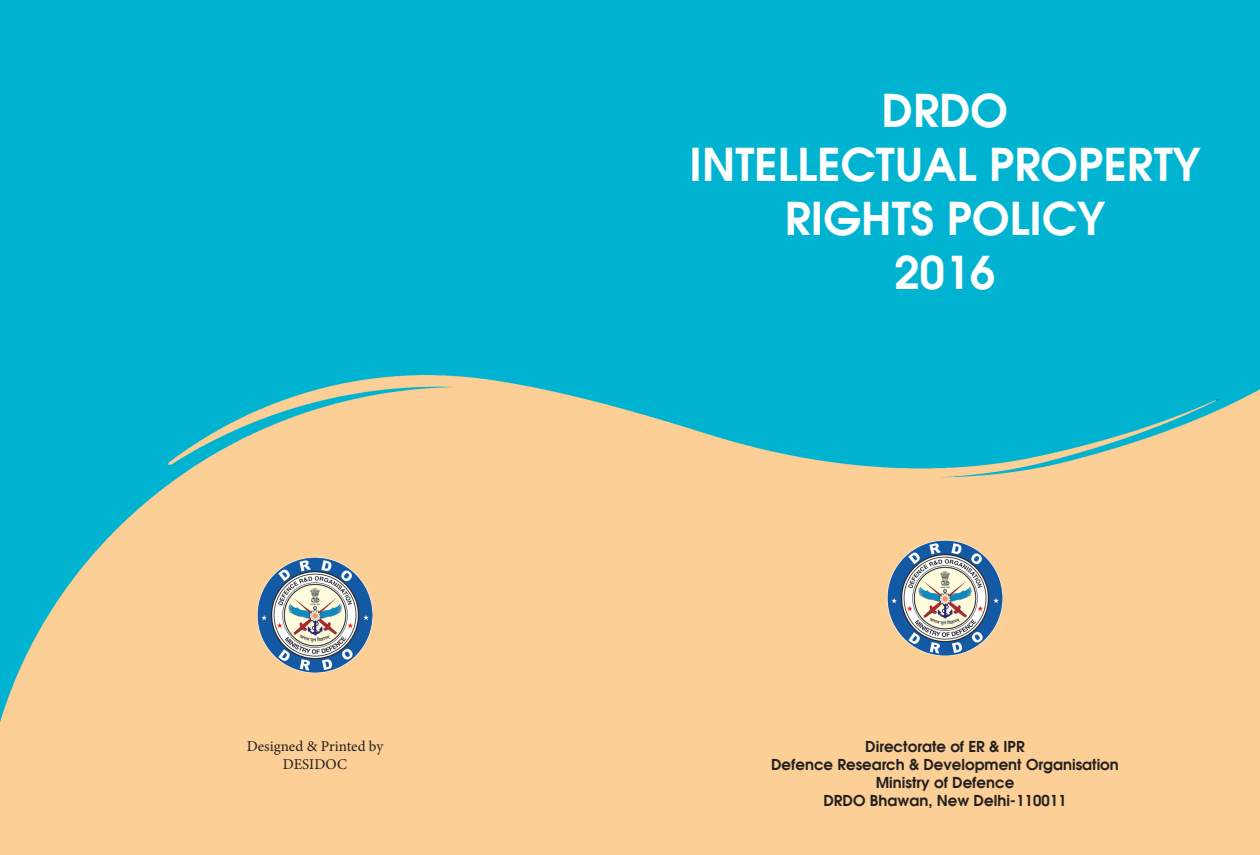
<style>
.page{position:relative;width:1260px;height:855px;background:#fff}
.page>*{position:absolute;margin:0;border:0;box-sizing:border-box;transform-origin:0 0}
.t1{font:600 45px/54px "Avant Garde";color:#fff;text-align:center}
.t2{font:600 15px "Avant Garde";color:#231f20}
.t3{font:15px/18px "Minion Pro";color:#231f20;text-align:center}
</style>
<div class="page">
<img style="left:0;top:0;width:1260px;height:855px">
<img style="left:887px;top:541px;width:116px;height:115px">
<img style="left:257px;top:557px;width:116px;height:115px">
<p class="t3" style="left:247px;top:737px;width:138px">Designed &amp; Printed by<br>DESIDOC</p>
<p class="t1" style="left:882px;top:83px;width:128px">DRDO</p>
<p class="t1" style="left:689px;top:137px;width:513px">INTELLECTUAL PROPERTY<br>RIGHTS POLICY</p>
<p class="t1" style="left:895px;top:245px;width:102px">2016</p>
<p class="t2" style="left:865px;top:736px;width:161px">Directorate of ER &amp; IPR</p>
<p class="t2" style="left:771px;top:754px;width:349px">Defence Research &amp; Development Organisation</p>
<p class="t2" style="left:876px;top:772px;width:140px">Ministry of Defence</p>
<p class="t2" style="left:823px;top:790px;width:245px">DRDO Bhawan, New Delhi-110011</p>
</div>
